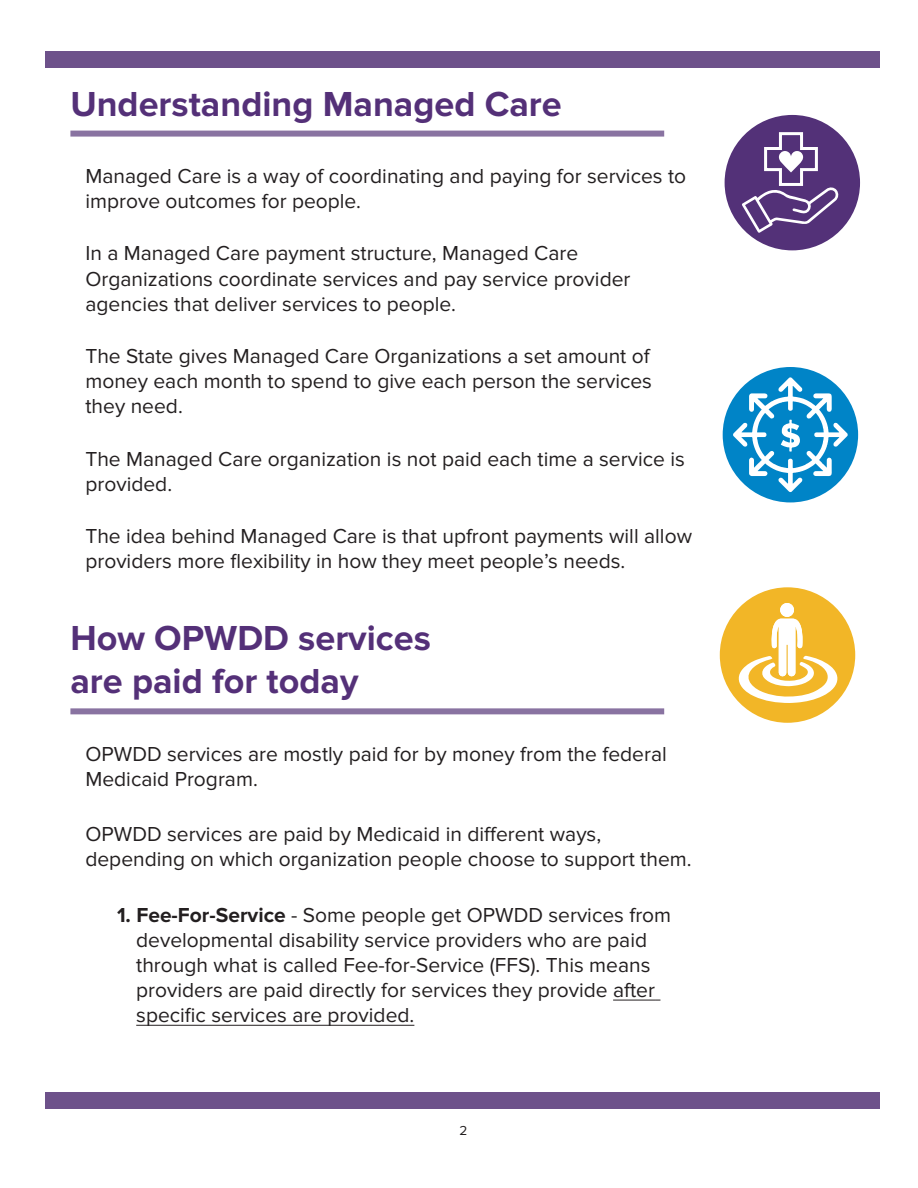
<style>
.page{position:relative;width:918px;height:1188px;background:#fff}
.page>*{position:absolute;margin:0;border:0;box-sizing:border-box;transform-origin:0 0}
.t1{font:700 36px/43.2px "Proxima Nova";color:#543078}
.t2{font:21px/25.2px "Proxima Nova";color:#231f20}
.t3{font:13.5px "Proxima Nova";color:#231f20}
.s1{font-weight:700}
</style>
<div class="page">
<div style="left:70px;top:131px;width:594px;height:6px;background:#8973a1"></div>
<div style="left:70px;top:708px;width:594px;height:6px;background:#8973a1"></div>
<hr style="left:613px;top:1000px;width:42px;height:1px;background:#231f20">
<hr style="left:136px;top:1025px;width:278px;height:1px;background:#231f20">
<div style="left:45px;top:1092px;width:834px;height:17px;background:#6d518a"></div>
<div style="left:45px;top:51px;width:834px;height:17px;background:#6d518a"></div>
<div style="left:725px;top:115px;width:135px;height:135px;background:#533178;border-radius:50%"></div>
<svg style="left:742px;top:131px;width:97px;height:102px"></svg>
<div style="left:723px;top:367px;width:135px;height:135px;background:#0084c7;border-radius:50%"></div>
<svg style="left:733px;top:377px;width:115px;height:115px"></svg>
<div style="left:720px;top:587px;width:135px;height:136px;background:#f2b627;border-radius:50%"></div>
<svg style="left:737px;top:603px;width:102px;height:100px"></svg>
<div style="left:780px;top:603px;width:14px;height:14px;background:#fff;border-radius:50%"></div>
<h2 class="t1" style="left:70px;top:86px;width:493px">Understanding Managed Care</h2>
<p class="t2" style="left:85px;top:165px;width:602px">Managed Care is a way of coordinating and paying for services to improve outcomes for people.</p>
<p class="t2" style="left:85px;top:243px;width:547px">In a Managed Care payment structure, Managed Care<br>Organizations coordinate services and pay service provider agencies that deliver services to people.</p>
<p class="t2" style="left:85px;top:345px;width:568px;text-align:justify">The State gives Managed Care Organizations a set amount of money each month to spend to give each person the services they need.</p>
<p class="t2" style="left:85px;top:448px;width:601px">The Managed Care organization is not paid each time a service is provided.</p>
<p class="t2" style="left:85px;top:525px;width:608px">The idea behind Managed Care is that upfront payments will allow providers more flexibility in how they meet people’s needs.</p>
<h2 class="t1" style="left:70px;top:620px;width:362px">How OPWDD services are paid for today</h2>
<p class="t2" style="left:85px;top:743px;width:583px">OPWDD services are mostly paid for by money from the federal<br>Medicaid Program.</p>
<p class="t2" style="left:85px;top:824px;width:608px">OPWDD services are paid by Medicaid in different ways, depending on which organization people choose to support them.</p>
<p class="t2" style="left:136px;top:904px;width:537px;text-indent:-19px"><span class="s1">1. Fee-For-Service</span> - Some people get OPWDD services from developmental disability service providers who are paid through what is called Fee-for-Service (FFS). This means providers are paid directly for services they provide after specific services are provided.</p>
<p class="t3" style="left:459px;top:1126px;width:9px">2</p>
</div>
